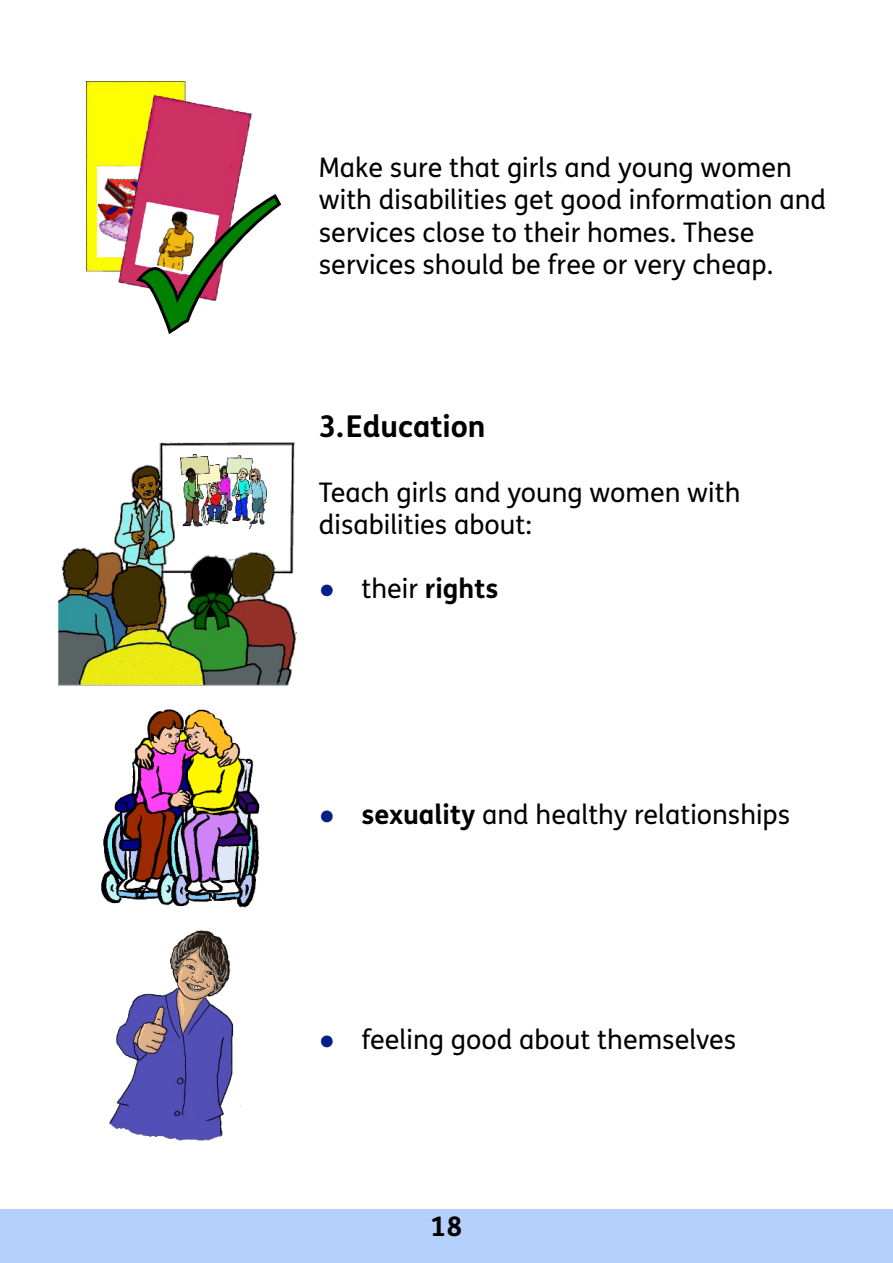
<style>
.page{position:relative;width:893px;height:1263px;background:#fff}
.page>*{position:absolute;margin:0;border:0;box-sizing:border-box;transform-origin:0 0}
.t1{font:700 30px "FS Me";color:#000}
.t2{font:27px/32.1px "FS Me";color:#000}
.t3{font:700 27px "FS Me";color:#000}
.s1{font-family:"Times New Roman";color:#071f83}
.s2{font-weight:400}
.s3{font-weight:700}
</style>
<div class="page">
<div style="left:0;top:1209px;width:893px;height:54px;background:#b5d0fd"></div>
<img style="left:86px;top:82px;width:166px;height:204px">
<svg style="left:133px;top:192px;width:149px;height:142px"></svg>
<img style="left:59px;top:442px;width:238px;height:244px">
<img style="left:180px;top:454px;width:87px;height:74px">
<img style="left:101px;top:709px;width:159px;height:199px">
<img style="left:109px;top:930px;width:132px;height:211px">
<p class="t2" style="left:319px;top:155px;width:509px">Make sure that girls and young women with disabilities get good information and services close to their homes. These services should be free or very cheap.</p>
<p class="t1" style="left:319px;top:414px;width:168px">3. Education</p>
<p class="t2" style="left:319px;top:479px;width:423px">Teach girls and young women with disabilities about:</p>
<p class="t3" style="left:319px;top:578px;width:181px"><span class="s1">●</span> <span class="s2">their</span> rights</p>
<p class="t2" style="left:319px;top:801px;width:473px"><span class="s1">●</span> <span class="s3">sexuality</span> and healthy relationships</p>
<p class="t2" style="left:319px;top:1026px;width:419px"><span class="s1">●</span> feeling good about themselves</p>
<p class="t3" style="left:431px;top:1216px;width:33px">18</p>
</div>
